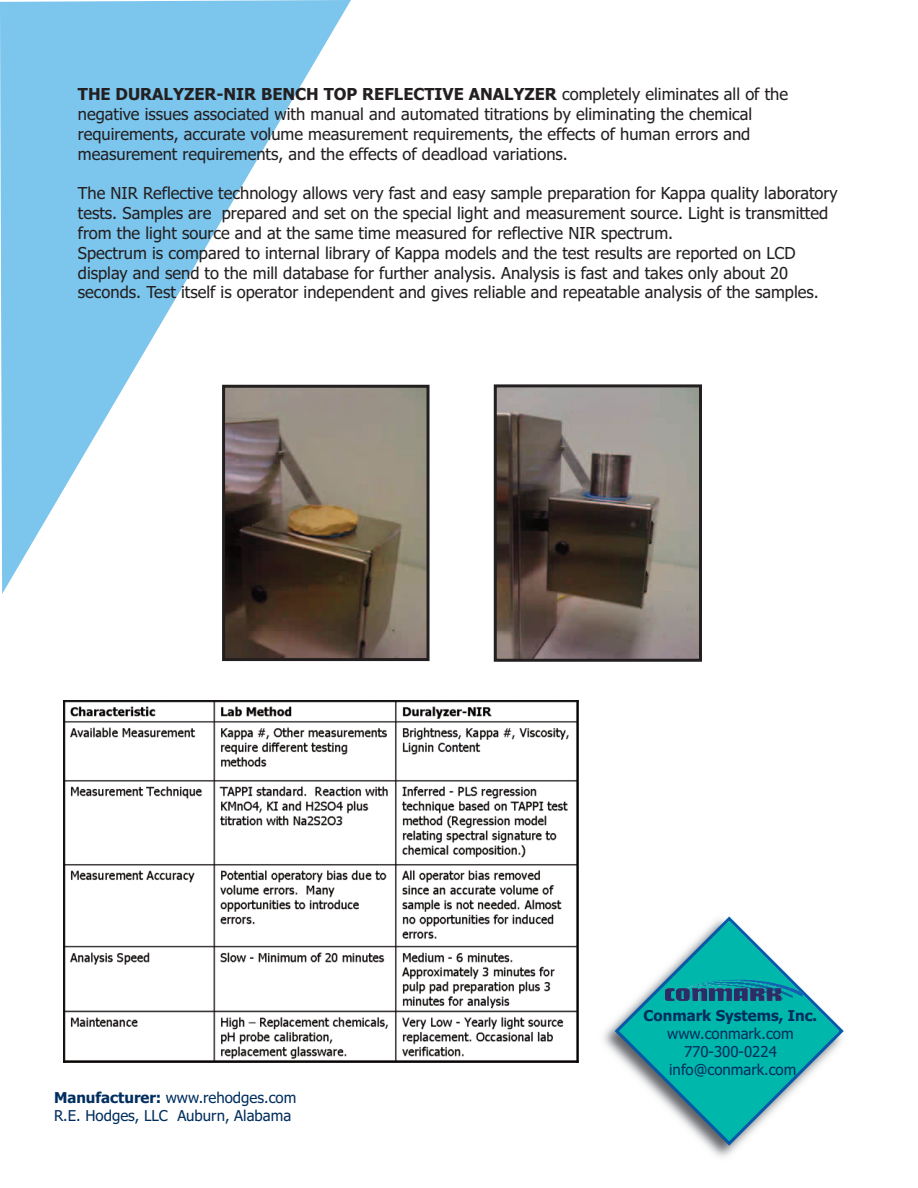
<style>
.page{position:relative;width:918px;height:1188px;background:#fff}
.page>*{position:absolute;margin:0;border:0;box-sizing:border-box;transform-origin:0 0}
.t1{font:16.5px/19.8px "Tahoma";color:#231f20}
.t2{font:15px/18px "Tahoma";color:#002e5e;text-align:center}
.t3{font:700 15px "Tahoma";color:#002e5e}
.s1{font-weight:700}
</style>
<div class="page">
<svg style="left:0;top:0;width:351px;height:594px;fill:#7cc5ed"></svg>
<img style="left:603px;top:1023px;width:134px;height:134px">
<svg style="left:613px;top:916px;width:231px;height:232px"></svg>
<img style="left:676px;top:980px;width:127px;height:21px">
<svg style="left:665px;top:988px;width:9px;height:13px"></svg>
<svg style="left:799px;top:991px;width:4px;height:3px"></svg>
<img style="left:226px;top:389px;width:200px;height:268px">
<div style="left:222px;top:385px;width:208px;height:276px;border:3px solid #231f20"></div>
<img style="left:498px;top:388px;width:200px;height:270px">
<div style="left:494px;top:384px;width:208px;height:278px;border:3px solid #231f20"></div>
<img style="left:64px;top:701px;width:514px;height:361px">
<p class="t1" style="left:78px;top:85px;width:712px"><span class="s1">THE DURALYZER-NIR BENCH TOP REFLECTIVE ANALYZER</span> completely eliminates all of the negative issues associated with manual and automated titrations by eliminating the chemical requirements, accurate volume measurement requirements, the effects of human errors and measurement requirements, and the effects of deadload variations.</p>
<p class="t1" style="left:78px;top:184px;width:761px">The NIR Reflective technology allows very fast and easy sample preparation for Kappa quality laboratory tests. Samples are prepared and set on the special light and measurement source. Light is transmitted from the light source and at the same time measured for reflective NIR spectrum.<br>Spectrum is compared to internal library of Kappa models and the test results are reported on LCD display and send to the mill database for further analysis. Analysis is fast and takes only about 20 seconds. Test itself is operator independent and gives reliable and repeatable analysis of the samples.</p>
<p class="t2" style="left:54px;top:1089px;width:244px;text-align:left"><span class="s1">Manufacturer:</span> www.rehodges.com<br>R.E. Hodges, LLC Auburn, Alabama</p>
<p class="t3" style="left:644px;top:1007px;width:175px">Conmark Systems, Inc.</p>
<p class="t2" style="left:667px;top:1025px;width:131px">www.conmark.com<br>770-300-0224 info@conmark.com</p>
</div>
